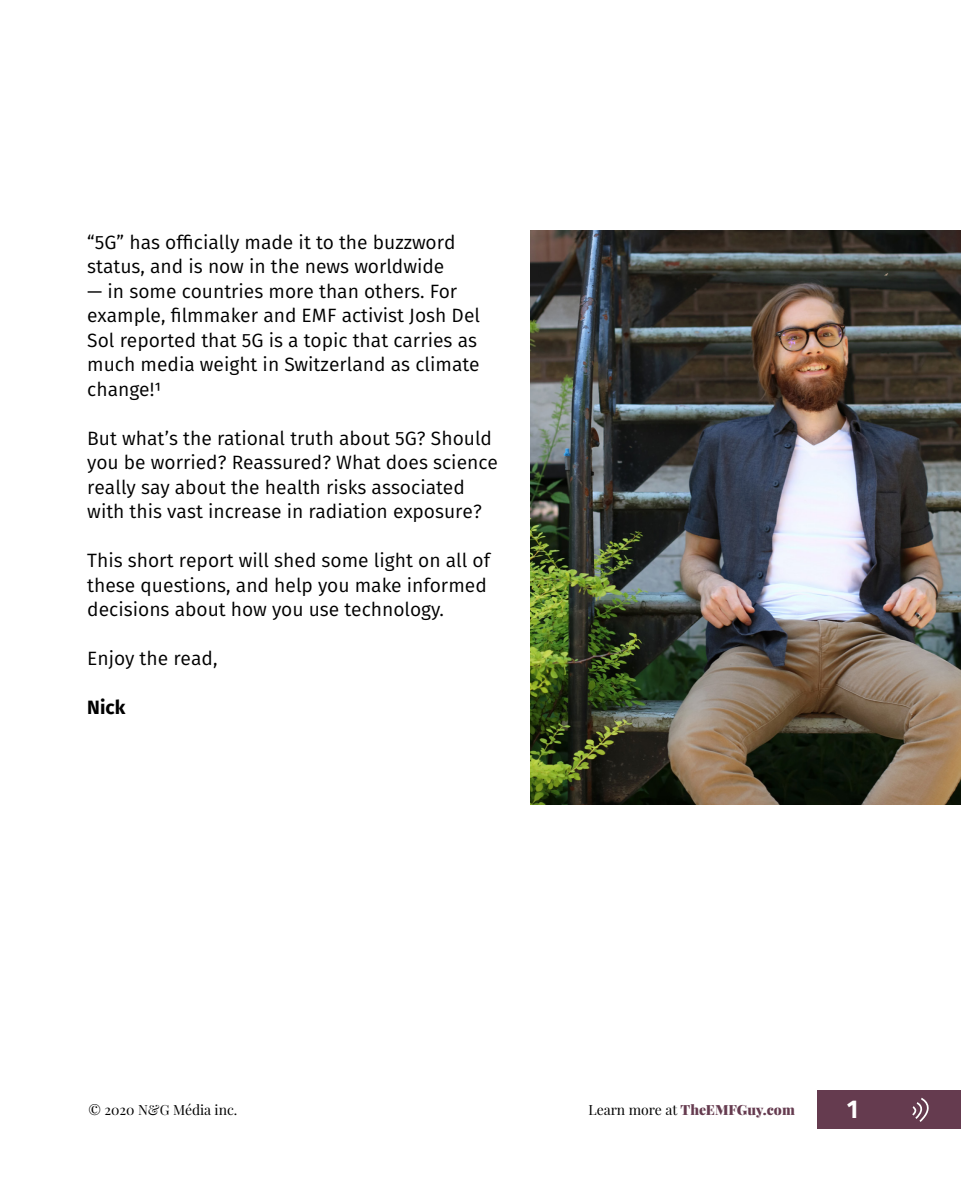
<style>
.page{position:relative;width:961px;height:1197px;background:#fff}
.page>*{position:absolute;margin:0;border:0;box-sizing:border-box;transform-origin:0 0}
.t1{font:26.25px "Titillium Maps 29 L 999 wt";color:#fff}
.t2{font:19.25px/24.5px "Fira Sans";color:#000}
.t3{font:700 19.25px "Fira Sans";color:#000}
.t4{font:900 14px "Playfair Display";color:#653b4f}
.t5{font:14px "Playfair Display";color:#000}
.s1{font-weight:400;color:#000}
</style>
<div class="page">
<div style="left:817px;top:1090px;width:144px;height:39px;background:#653b4f"></div>
<svg style="left:912px;top:1097px;width:17px;height:25px"></svg>
<img style="left:530px;top:231px;width:431px;height:573px">
<p class="t2" style="left:87px;top:229px;width:370px">“5G” has officially made it to the buzzword status, and is now in the news worldwide</p>
<p class="t2" style="left:87px;top:278px;width:394px">— in some countries more than others. For example, filmmaker and EMF activist Josh Del Sol reported that 5G is a topic that carries as much media weight in Switzerland as climate change!1</p>
<p class="t2" style="left:87px;top:425px;width:412px">But what’s the rational truth about 5G? Should you be worried? Reassured? What does science really say about the health risks associated with this vast increase in radiation exposure?</p>
<p class="t2" style="left:87px;top:548px;width:404px">This short report will shed some light on all of these questions, and help you make informed decisions about how you use technology.</p>
<p class="t2" style="left:87px;top:646px;width:132px">Enjoy the read,</p>
<p class="t3" style="left:87px;top:691px;width:40px">Nick</p>
<p class="t5" style="left:88px;top:1101px;width:150px">© 2020 N&amp;G Média inc.</p>
<p class="t4" style="left:588px;top:1100px;width:208px"><span class="s1">Learn more at</span> TheEMFGuy.com</p>
<h1 class="t1" style="left:846px;top:1089px;width:15px">1</h1>
</div>
